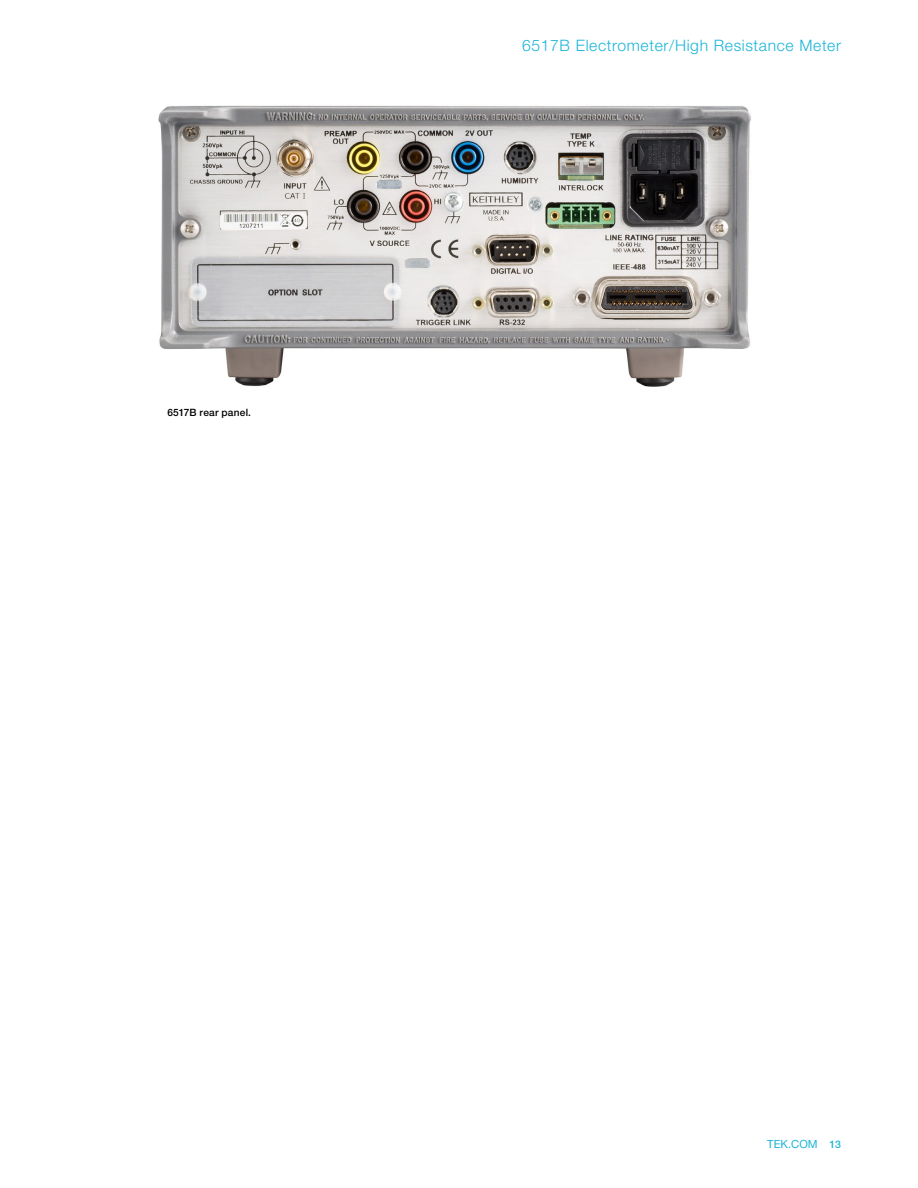
<style>
.page{position:relative;width:918px;height:1188px;background:#fff}
.page>*{position:absolute;margin:0;border:0;box-sizing:border-box;transform-origin:0 0}
.t1{font:300 15.75px "Helvetica Neue LT Std";letter-spacing:.04em;color:#1cb5d8}
.t2{font:11.25px "Helvetica Neue LT Std";color:#1cb5d8}
.t3{font:500 10.2px "Helvetica Neue LT Std";letter-spacing:.025em;color:#000}
.s1{font-weight:500;font-size:10.5px}
</style>
<div class="page">
<img style="left:158px;top:105px;width:593px;height:282px">
<p class="t3" style="left:167px;top:406px;width:85px">6517B rear panel.</p>
<p class="t1" style="left:522px;top:36px;width:320px">6517B Electrometer/High Resistance Meter</p>
<p class="t2" style="left:767px;top:1138px;width:75px">TEK.COM <span class="s1">13</span></p>
</div>
